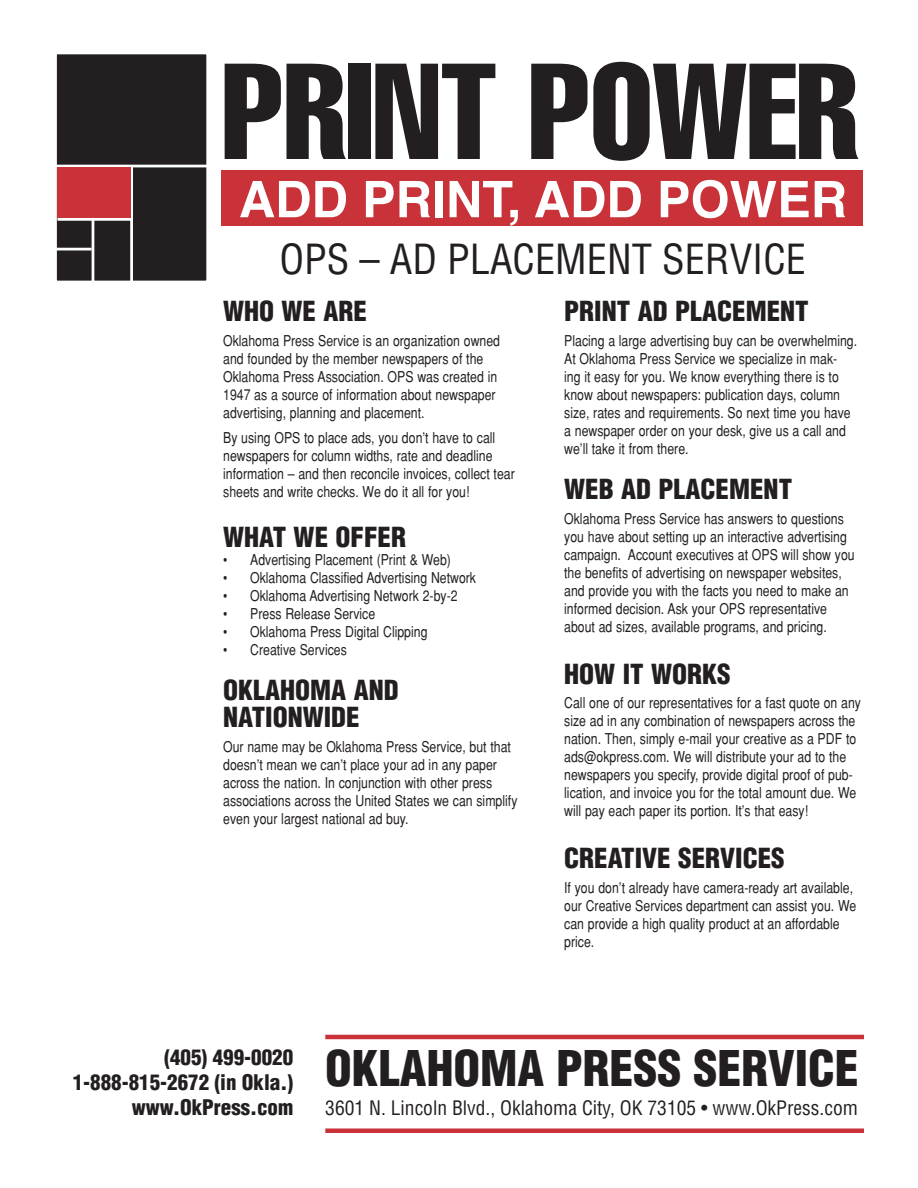
<style>
.page{position:relative;width:918px;height:1188px;background:#fff}
.page>*{position:absolute;margin:0;border:0;box-sizing:border-box;transform-origin:0 0}
.t1{font:extra-condensed 133.95px "Helvetica";color:#231f20}
.t2{font:700 50.4px "Helvetica";color:#fff}
.t3{font:900 condensed 48px "Helvetica";color:#231f20}
.t4{font:condensed 40.5px "Helvetica";color:#231f20}
.t5{font:900 condensed 27px/27px "Helvetica";color:#231f20}
.t6{font:900 condensed 21px/25.2px "Helvetica";color:#231f20;text-align:right}
.t7{font:condensed 19.5px "Helvetica";color:#231f20}
.t8{font:condensed 15px/18px "Helvetica";color:#231f20}
</style>
<div class="page">
<div style="left:222px;top:170px;width:641px;height:55px;background:#c83238"></div>
<div style="left:56px;top:53px;width:152px;height:229px;background:#231f20"></div>
<div style="left:54px;top:52px;width:155px;height:231px;border:3px solid #fff"></div>
<hr style="left:56px;top:165px;width:153px;height:2px;background:#fff">
<hr style="left:130px;top:166px;width:3px;height:117px;background:#fff">
<div style="left:57px;top:167px;width:73px;height:51px;background:#c83238"></div>
<hr style="left:92px;top:218px;width:2px;height:65px;background:#fff">
<hr style="left:56px;top:248px;width:36px;height:2px;background:#fff">
<hr style="left:57px;top:218px;width:75px;height:3px;background:#fff">
<hr style="left:325px;top:1035px;width:539px;height:4px;background:#c83238">
<div style="left:325px;top:1128px;width:539px;height:5px;background:#c83238"></div>
<h1 class="t1" style="left:222px;top:64px;width:638px">PRINT POWER</h1>
<h2 class="t2" style="left:239px;top:178px;width:610px">ADD PRINT, ADD POWER</h2>
<h3 class="t4" style="left:280px;top:244px;width:528px">OPS – AD PLACEMENT SERVICE</h3>
<h3 class="t5" style="left:223px;top:300px;width:145px">WHO WE ARE</h3>
<p class="t8" style="left:223px;top:333px;width:278px">Oklahoma Press Service is an organization owned and founded by the member newspapers of the Oklahoma Press Association. OPS was created in 1947 as a source of information about newspaper advertising, planning and placement.</p>
<p class="t8" style="left:223px;top:430px;width:293px">By using OPS to place ads, you don’t have to call newspapers for column widths, rate and deadline information – and then reconcile invoices, collect tear sheets and write checks. We do it all for you!</p>
<h3 class="t5" style="left:223px;top:526px;width:184px">WHAT WE OFFER</h3>
<p class="t8" style="left:223px;top:553px;width:229px">• Advertising Placement (Print &amp; Web)</p>
<p class="t8" style="left:223px;top:571px;width:254px">• Oklahoma Classified Advertising Network</p>
<p class="t8" style="left:223px;top:589px;width:236px">• Oklahoma Advertising Network 2-by-2</p>
<p class="t8" style="left:223px;top:607px;width:154px">• Press Release Service</p>
<p class="t8" style="left:223px;top:625px;width:206px">• Oklahoma Press Digital Clipping</p>
<p class="t8" style="left:223px;top:643px;width:125px">• Creative Services</p>
<h3 class="t5" style="left:223px;top:679px;width:177px">OKLAHOMA AND<br>NATIONWIDE</h3>
<p class="t8" style="left:223px;top:739px;width:296px">Our name may be Oklahoma Press Service, but that doesn’t mean we can’t place your ad in any paper across the nation. In conjunction with other press associations across the United States we can simplify even your largest national ad buy.</p>
<h3 class="t5" style="left:564px;top:300px;width:246px">PRINT AD PLACEMENT</h3>
<p class="t8" style="left:564px;top:333px;width:294px">Placing a large advertising buy can be overwhelming.<br>At Oklahoma Press Service we specialize in mak&shy;ing it easy for you. We know everything there is to know about newspapers: publication days, column size, rates and requirements. So next time you have a newspaper order on your desk, give us a call and we’ll take it from there.</p>
<h3 class="t5" style="left:564px;top:478px;width:229px">WEB AD PLACEMENT</h3>
<p class="t8" style="left:564px;top:511px;width:292px">Oklahoma Press Service has answers to questions you have about setting up an interactive advertising campaign. Account executives at OPS will show you the benefits of advertising on newspaper websites, and provide you with the facts you need to make an informed decision. Ask your OPS representative about ad sizes, available programs, and pricing.</p>
<h3 class="t5" style="left:564px;top:663px;width:168px">HOW IT WORKS</h3>
<p class="t8" style="left:564px;top:696px;width:298px">Call one of our representatives for a fast quote on any size ad in any combination of newspapers across the nation. Then, simply e-mail your creative as a PDF to ads@okpress.com. We will distribute your ad to the newspapers you specify, provide digital proof of pub&shy;lication, and invoice you for the total amount due. We will pay each paper its portion. It’s that easy!</p>
<h3 class="t5" style="left:564px;top:847px;width:222px">CREATIVE SERVICES</h3>
<p class="t8" style="left:564px;top:880px;width:294px">If you don’t already have camera-ready art available, our Creative Services department can assist you. We can provide a high quality product at an affordable price.</p>
<h3 class="t6" style="left:73px;top:1046px;width:222px">(405) 499-0020<br>1-888-815-2672 (in Okla.) www.OkPress.com</h3>
<h3 class="t3" style="left:325px;top:1050px;width:535px">OKLAHOMA PRESS SERVICE</h3>
<h3 class="t7" style="left:325px;top:1100px;width:534px">3601 N. Lincoln Blvd., Oklahoma City, OK 73105 • www.OkPress.com</h3>
</div>
